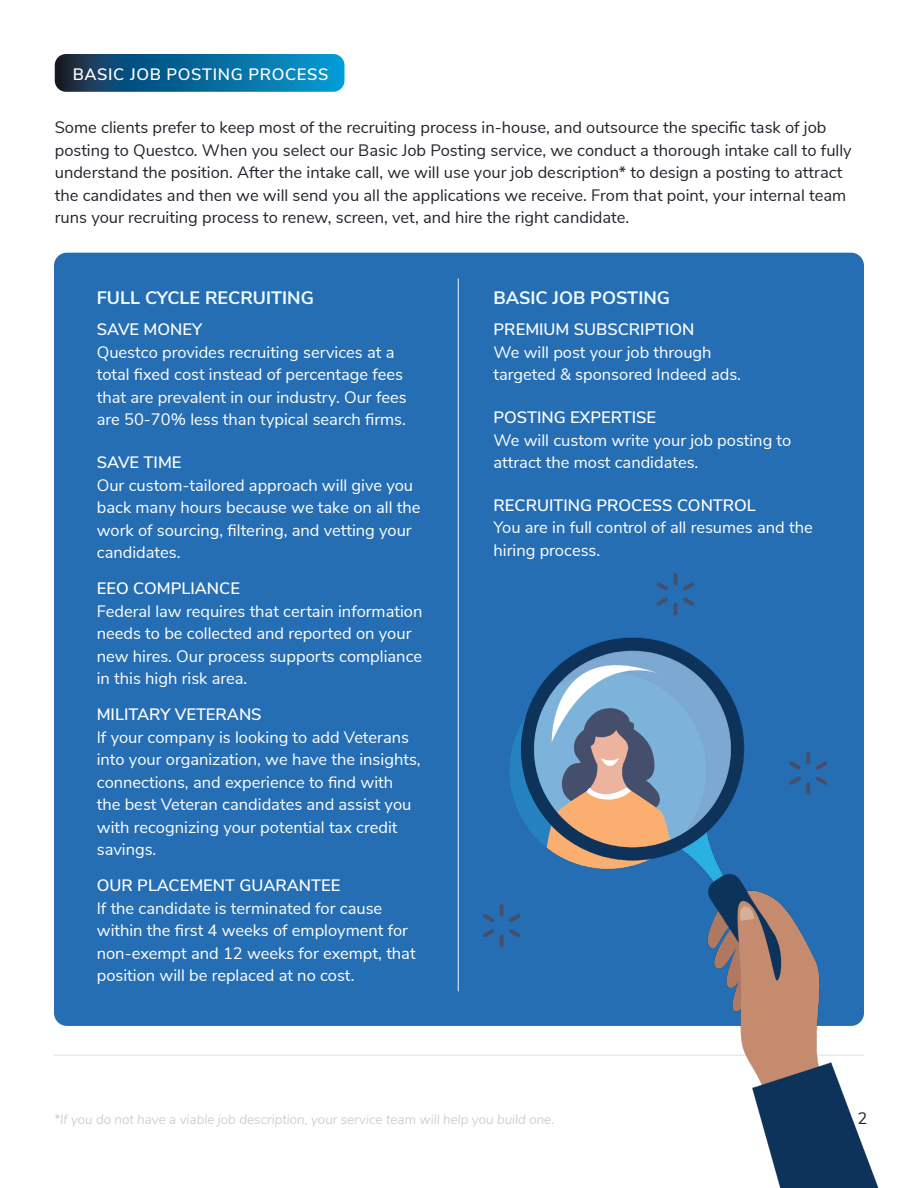
<style>
.page{position:relative;width:918px;height:1188px;background:#fff}
.page>*{position:absolute;margin:0;border:0;box-sizing:border-box;transform-origin:0 0}
.t1{font:700 18px "Nunito Sans";color:#effcff}
.t2{font:16.5px/22.5px "Nunito Sans";color:#fff}
.t3{font:16.5px/22.5px "Nunito Sans";color:#21252d}
.t4{font:600 16.5px "Nunito Sans";color:#fff}
.t5{font:600 16.5px "Nunito Sans";letter-spacing:.04em;color:#fff}
.t6{font:italic 300 13.5px "Nunito Sans";color:#c7c5c8}
</style>
<div class="page">
<hr style="left:54px;top:1055px;width:810px;height:1px;background:#256eb4">
<div style="left:54px;top:253px;width:810px;height:773px;background:#256eb4;border-radius:13px"></div>
<svg style="left:55px;top:54px;width:290px;height:38px;background:#0d6794"></svg>
<hr style="left:458px;top:279px;width:1px;height:712px;background:#effcff">
<svg style="left:656px;top:572px;width:39px;height:19px"></svg>
<svg style="left:656px;top:597px;width:39px;height:12px"></svg>
<img style="left:483px;top:609px;width:396px;height:579px">
<p class="t5" style="left:73px;top:62px;width:257px">BASIC JOB POSTING PROCESS</p>
<p class="t3" style="left:55px;top:115px;width:799px">Some clients prefer to keep most of the recruiting process in-house, and outsource the specific task of job posting to Questco. When you select our Basic Job Posting service, we conduct a thorough intake call to fully understand the position. After the intake call, we will use your job description* to design a posting to attract the candidates and then we will send you all the applications we receive. From that point, your internal team runs your recruiting process to renew, screen, vet, and hire the right candidate.</p>
<p class="t1" style="left:97px;top:284px;width:219px">FULL CYCLE RECRUITING</p>
<p class="t1" style="left:494px;top:284px;width:178px">BASIC JOB POSTING</p>
<p class="t4" style="left:97px;top:317px;width:107px">SAVE MONEY</p>
<p class="t2" style="left:97px;top:340px;width:311px">Questco provides recruiting services at a total fixed cost instead of percentage fees that are prevalent in our industry. Our fees are 50-70% less than typical search firms.</p>
<p class="t4" style="left:97px;top:450px;width:86px">SAVE TIME</p>
<p class="t2" style="left:97px;top:473px;width:325px">Our custom-tailored approach will give you back many hours because we take on all the work of sourcing, filtering, and vetting your candidates.</p>
<p class="t4" style="left:97px;top:576px;width:145px">EEO COMPLIANCE</p>
<p class="t2" style="left:97px;top:599px;width:327px">Federal law requires that certain information needs to be collected and reported on your new hires. Our process supports compliance in this high risk area.</p>
<p class="t4" style="left:97px;top:702px;width:166px">MILITARY VETERANS</p>
<p class="t2" style="left:97px;top:725px;width:325px">If your company is looking to add Veterans into your organization, we have the insights, connections, and experience to find with the best Veteran candidates and assist you with recognizing your potential tax credit savings.</p>
<p class="t4" style="left:97px;top:873px;width:245px">OUR PLACEMENT GUARANTEE</p>
<p class="t2" style="left:97px;top:896px;width:320px">If the candidate is terminated for cause within the first 4 weeks of employment for non-exempt and 12 weeks for exempt, that position will be replaced at no cost.</p>
<p class="t4" style="left:494px;top:318px;width:203px">PREMIUM SUBSCRIPTION</p>
<p class="t2" style="left:494px;top:340px;width:249px">We will post your job through targeted &amp; sponsored Indeed ads.</p>
<p class="t4" style="left:494px;top:405px;width:164px">POSTING EXPERTISE</p>
<p class="t2" style="left:494px;top:428px;width:299px">We will custom write your job posting to attract the most candidates.</p>
<p class="t4" style="left:494px;top:493px;width:264px">RECRUITING PROCESS CONTROL</p>
<p class="t2" style="left:494px;top:515px;width:321px">You are in full control of all resumes and the hiring process.</p>
<p class="t6" style="left:54px;top:1110px;width:502px">*If you do not have a viable job description, your service team will help you build one.</p>
<p class="t3" style="left:857px;top:1106px;width:11px">2</p>
</div>
